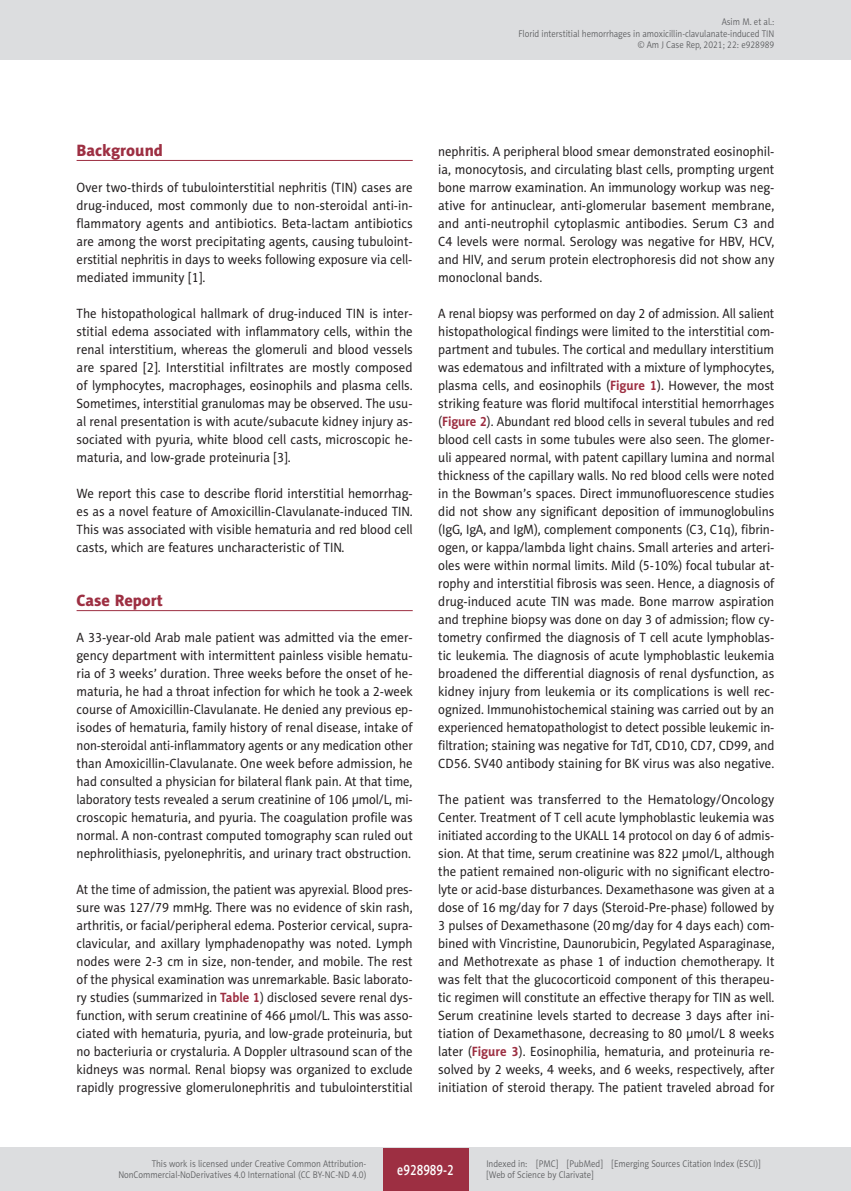
<style>
.page{position:relative;width:851px;height:1191px;background:#fff}
.page>*{position:absolute;margin:0;border:0;box-sizing:border-box;transform-origin:0 0}
.AJCR_Headline_1{font:16.5px "Naomi Sans EFN Heavy";color:#9d2f42}
.AJCR_e-PAGINA{font:15px "Naomi Sans EFN Medium";color:#fff;scale:.8 1}
.AJCR_Body{font:13.5px/18px "Naomi Sans EFN";color:#231f20;text-align:justify;scale:.95 1}
.AJCR_Body-2{font:13.5px/18px "Naomi Sans EFN";color:#231f20;text-align:justify;scale:.93 1}
.AJCR_Body-3{font:13.5px/18px "Naomi Sans EFN";color:#231f20;text-align:justify}
.AJCR_pagina_zywa{font:9.75px/11.2px "Naomi Sans EFN Light";color:#57585a;text-align:right;scale:.9 1}
.AJCR_pagina_sygnatur{font:9.75px "Naomi Sans EFN Light";color:#57585a;scale:.9 1}
.s1{font-weight:700;color:#9d2f42}
</style>
<div class="page">
<hr style="left:77px;top:160px;width:335px;height:1px;background:#9d2f42">
<hr style="left:77px;top:610px;width:335px;height:1px;background:#9d2f42">
<div style="left:0;top:0;width:850px;height:60px;background:#dcdddf"></div>
<hr style="left:850px;top:0;width:1px;height:60px;background:#dcdddf">
<div style="left:0;top:1148px;width:850px;height:43px;background:#dcdddf"></div>
<div style="left:383px;top:1147px;width:85px;height:43px;background:#9d2f42"></div>
<p class="AJCR_pagina_zywa" style="left:518px;top:16px;width:285px">Asim M. et al.:<br>Florid interstitial hemorrhages in amoxicillin-clavulanate-induced TIN</p>
<p class="AJCR_pagina_sygnatur" style="left:637px;top:39px;width:153px">© Am J Case Rep, 2021; 22: e928989</p>
<p class="AJCR_Headline_1" style="left:77px;top:140px;width:88px">Background</p>
<p class="AJCR_Body" style="left:77px;top:178px;width:355px">Over two-thirds of tubulointerstitial nephritis (TIN) cases are drug-induced, most commonly due to non-steroidal anti-in&shy;flammatory agents and antibiotics. Beta-lactam antibiotics are among the worst precipitating agents, causing tubuloint&shy;erstitial nephritis in days to weeks following exposure via cell&shy;mediated immunity [1].</p>
<p class="AJCR_Body" style="left:77px;top:304px;width:355px">The histopathological hallmark of drug-induced TIN is inter&shy;stitial edema associated with inflammatory cells, within the renal interstitium, whereas the glomeruli and blood vessels are spared [2]. Interstitial infiltrates are mostly composed of lymphocytes, macrophages, eosinophils and plasma cells.<br>Sometimes, interstitial granulomas may be observed. The usu&shy;al renal presentation is with acute/subacute kidney injury as&shy;sociated with pyuria, white blood cell casts, microscopic he&shy;maturia, and low-grade proteinuria [3].</p>
<p class="AJCR_Body" style="left:77px;top:484px;width:355px">We report this case to describe florid interstitial hemorrhag&shy;es as a novel feature of Amoxicillin-Clavulanate-induced TIN.<br>This was associated with visible hematuria and red blood cell casts, which are features uncharacteristic of TIN.</p>
<p class="AJCR_Headline_1" style="left:77px;top:590px;width:88px">Case Report</p>
<p class="AJCR_Body" style="left:77px;top:628px;width:355px">A 33-year-old Arab male patient was admitted via the emer&shy;gency department with intermittent painless visible hematu&shy;ria of 3 weeks’ duration. Three weeks before the onset of he&shy;maturia, he had a throat infection for which he took a 2-week course of Amoxicillin-Clavulanate. He denied any previous ep&shy;isodes of hematuria, family history of renal disease, intake of non-steroidal anti-inflammatory agents or any medication other than Amoxicillin-Clavulanate. One week before admission, he had consulted a physician for bilateral flank pain. At that time, laboratory tests revealed a serum creatinine of 106 μmol/L, mi&shy;croscopic hematuria, and pyuria. The coagulation profile was normal. A non-contrast computed tomography scan ruled out nephrolithiasis, pyelonephritis, and urinary tract obstruction.</p>
<p class="AJCR_Body-2" style="left:77px;top:880px;width:363px">At the time of admission, the patient was apyrexial. Blood pres&shy;sure was 127/79 mmHg. There was no evidence of skin rash, arthritis, or facial/peripheral edema. Posterior cervical, supra&shy;clavicular, and axillary lymphadenopathy was noted. Lymph nodes were 2-3 cm in size, non-tender, and mobile. The rest of the physical examination was unremarkable. Basic laborato&shy;ry studies (summarized in <span class="s1">Table 1</span>) disclosed severe renal dys&shy;function, with serum creatinine of 466 μmol/L. This was asso&shy;ciated with hematuria, pyuria, and low-grade proteinuria, but no bacteriuria or crystaluria. A Doppler ultrasound scan of the kidneys was normal. Renal biopsy was organized to exclude rapidly progressive glomerulonephritis and tubulointerstitial</p>
<p class="AJCR_Body" style="left:438px;top:142px;width:355px">nephritis. A peripheral blood smear demonstrated eosinophil&shy;ia, monocytosis, and circulating blast cells, prompting urgent bone marrow examination. An immunology workup was neg&shy;ative for antinuclear, anti-glomerular basement membrane, and anti-neutrophil cytoplasmic antibodies. Serum C3 and C4 levels were normal. Serology was negative for HBV, HCV, and HIV, and serum protein electrophoresis did not show any monoclonal bands.</p>
<p class="AJCR_Body-2" style="left:438px;top:304px;width:363px">A renal biopsy was performed on day 2 of admission. All salient histopathological findings were limited to the interstitial com&shy;partment and tubules. The cortical and medullary interstitium was edematous and infiltrated with a mixture of lymphocytes, plasma cells, and eosinophils (<span class="s1">Figure 1</span>). However, the most striking feature was florid multifocal interstitial hemorrhages (<span class="s1">Figure 2</span>). Abundant red blood cells in several tubules and red blood cell casts in some tubules were also seen. The glomer&shy;uli appeared normal, with patent capillary lumina and normal thickness of the capillary walls. No red blood cells were noted in the Bowman’s spaces. Direct immunofluorescence studies did not show any significant deposition of immunoglobulins (IgG, IgA, and IgM), complement components (C3, C1q), fibrin&shy;ogen, or kappa/lambda light chains. Small arteries and arteri&shy;oles were within normal limits. Mild (5-10%) focal tubular at&shy;rophy and interstitial fibrosis was seen. Hence, a diagnosis of drug-induced acute TIN was made. Bone marrow aspiration and trephine biopsy was done on day 3 of admission; flow cy&shy;tometry confirmed the diagnosis of T cell acute lymphoblas&shy;tic leukemia. The diagnosis of acute lymphoblastic leukemia broadened the differential diagnosis of renal dysfunction, as kidney injury from leukemia or its complications is well rec&shy;ognized. Immunohistochemical staining was carried out by an experienced hematopathologist to detect possible leukemic in&shy;filtration; staining was negative for TdT, CD10, CD7, CD99, and CD56. SV40 antibody staining for BK virus was also negative.</p>
<p class="AJCR_Body-3" style="left:438px;top:790px;width:338px">The patient was transferred to the Hematology/Oncology Center. Treatment of T cell acute lymphoblastic leukemia was initiated according to the UKALL 14 protocol on day 6 of admis&shy;sion. At that time, serum creatinine was 822 μmol/L, although the patient remained non-oliguric with no significant electro&shy;lyte or acid-base disturbances. Dexamethasone was given at a dose of 16 mg/day for 7 days (Steroid-Pre-phase) followed by 3 pulses of Dexamethasone (20mg/day for 4 days each) com&shy;bined with Vincristine, Daunorubicin, Pegylated Asparaginase, and Methotrexate as phase 1 of induction chemotherapy. It was felt that the glucocorticoid component of this therapeu&shy;tic regimen will constitute an effective therapy for TIN as well.<br>Serum creatinine levels started to decrease 3 days after ini&shy;tiation of Dexamethasone, decreasing to 80 μmol/L 8 weeks later (<span class="s1">Figure 3</span>). Eosinophilia, hematuria, and proteinuria re&shy;solved by 2 weeks, 4 weeks, and 6 weeks, respectively, after initiation of steroid therapy. The patient traveled abroad for</p>
<p class="AJCR_pagina_zywa" style="left:118px;top:1158px;width:277px">This work is licensed under Creative Common Attribution-<br>NonCommercial-NoDerivatives 4.0 International (CC BY-NC-ND 4.0)</p>
<p class="AJCR_e-PAGINA" style="left:397px;top:1160px;width:72px">e928989-2</p>
<p class="AJCR_pagina_zywa" style="left:486px;top:1158px;width:306px;text-align:left">Indexed in: [PMC] [PubMed] [Emerging Sources Citation Index (ESCI)] [Web of Science by Clarivate]</p>
</div>
